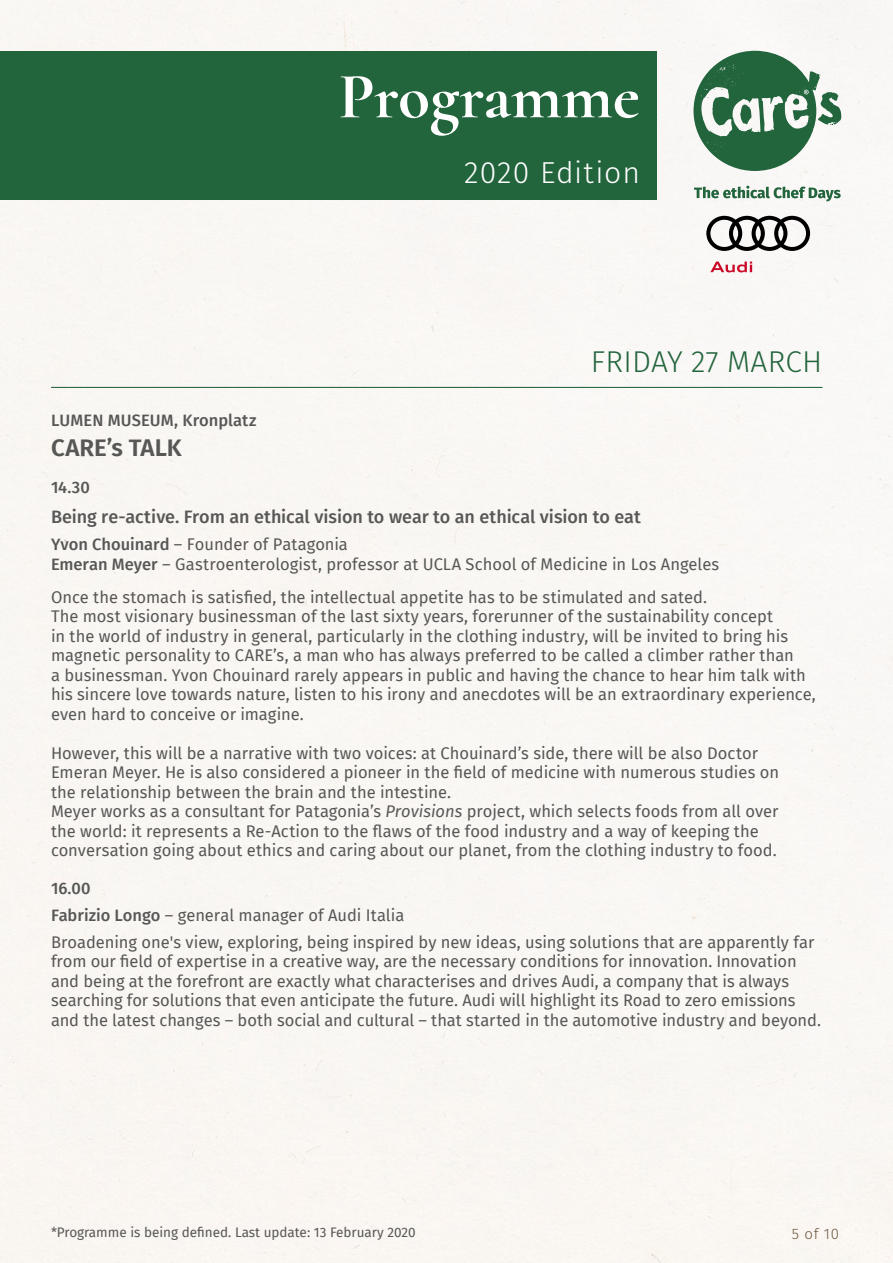
<style>
.page{position:relative;width:893px;height:1263px;background:#fff}
.page>*{position:absolute;margin:0;border:0;box-sizing:border-box;transform-origin:0 0}
.t1{font:700 65.4px "Cormorant";color:#fff}
.t2{font:300 30.15px "Fira Sans";letter-spacing:.03em;color:#fff}
.t3{font:300 30px "Fira Sans";letter-spacing:.01em;color:#22643c}
.t4{font:600 24px "Fira Sans";color:#575756}
.t5{font:500 18px "Fira Sans";letter-spacing:-.005em;color:#575756}
.t6{font:16.5px/19.5px "Fira Sans";color:#575756}
.t7{font:500 16.5px "Fira Sans";letter-spacing:.005em;color:#575756}
.t8{font:300 15px "Fira Sans";color:#6c5840}
.t9{font:13.5px "Fira Sans";color:#575756}
.s1{font-weight:500}
.s2{font-style:italic}
</style>
<div class="page">
<div style="left:0;top:51px;width:657px;height:149px;background:#22643c"></div>
<svg style="left:693px;top:51px;width:148px;height:120px"></svg>
<svg style="left:710px;top:262px;width:42px;height:10px"></svg>
<svg style="left:706px;top:216px;width:104px;height:35px"></svg>
<svg style="left:694px;top:186px;width:147px;height:15px"></svg>
<div style="left:94px;top:1205px;width:407px;height:57px;background:#faf6f1"></div>
<hr style="left:51px;top:387px;width:771px;height:1px;background:#22643c">
<h1 class="t1" style="left:339px;top:56px;width:303px">Programme</h1>
<h2 class="t2" style="left:464px;top:151px;width:177px">2020 Edition</h2>
<h3 class="t3" style="left:591px;top:341px;width:233px">FRIDAY 27 MARCH</h3>
<p class="t7" style="left:51px;top:407px;width:207px">LUMEN MUSEUM, Kronplatz</p>
<h3 class="t4" style="left:51px;top:427px;width:132px">CARE’s TALK</h3>
<p class="t7" style="left:51px;top:474px;width:40px">14.30</p>
<p class="t5" style="left:51px;top:502px;width:591px">Being re-active. From an ethical vision to wear to an ethical vision to eat</p>
<p class="t6" style="left:51px;top:534px;width:670px"><span class="s1">Yvon Chouinard</span> – Founder of Patagonia<br><span class="s1">Emeran Meyer</span> – Gastroenterologist, professor at UCLA School of Medicine in Los Angeles</p>
<p class="t6" style="left:51px;top:587px;width:766px">Once the stomach is satisfied, the intellectual appetite has to be stimulated and sated.<br>The most visionary businessman of the last sixty years, forerunner of the sustainability concept<br>in the world of industry in general, particularly in the clothing industry, will be invited to bring his magnetic personality to CARE’s, a man who has always preferred to be called a climber rather than<br>a businessman. Yvon Chouinard rarely appears in public and having the chance to hear him talk with his sincere love towards nature, listen to his irony and anecdotes will be an extraordinary experience, even hard to conceive or imagine.</p>
<p class="t6" style="left:51px;top:743px;width:729px">However, this will be a narrative with two voices: at Chouinard’s side, there will be also Doctor Emeran Meyer. He is also considered a pioneer in the field of medicine with numerous studies on the relationship between the brain and the intestine.<br>Meyer works as a consultant for Patagonia’s <span class="s2">Provisions</span> project, which selects foods from all over the world: it represents a Re-Action to the flaws of the food industry and a way of keeping the conversation going about ethics and caring about our planet, from the clothing industry to food.</p>
<p class="t6" style="left:51px;top:874px;width:765px;line-height:27px"><span class="s1">16.00<br>Fabrizio Longo</span> – general manager of Audi Italia<br>Broadening one's view, exploring, being inspired by new ideas, using solutions that are apparently far</p>
<p class="t6" style="left:51px;top:951px;width:771px">from our field of expertise in a creative way, are the necessary conditions for innovation. Innovation and being at the forefront are exactly what characterises and drives Audi, a company that is always searching for solutions that even anticipate the future. Audi will highlight its Road to zero emissions and the latest changes – both social and cultural – that started in the automotive industry and beyond.</p>
<p class="t9" style="left:51px;top:1222px;width:366px">*Programme is being defined. Last update: 13 February 2020</p>
<p class="t8" style="left:792px;top:1223px;width:49px">5 of 10</p>
</div>
